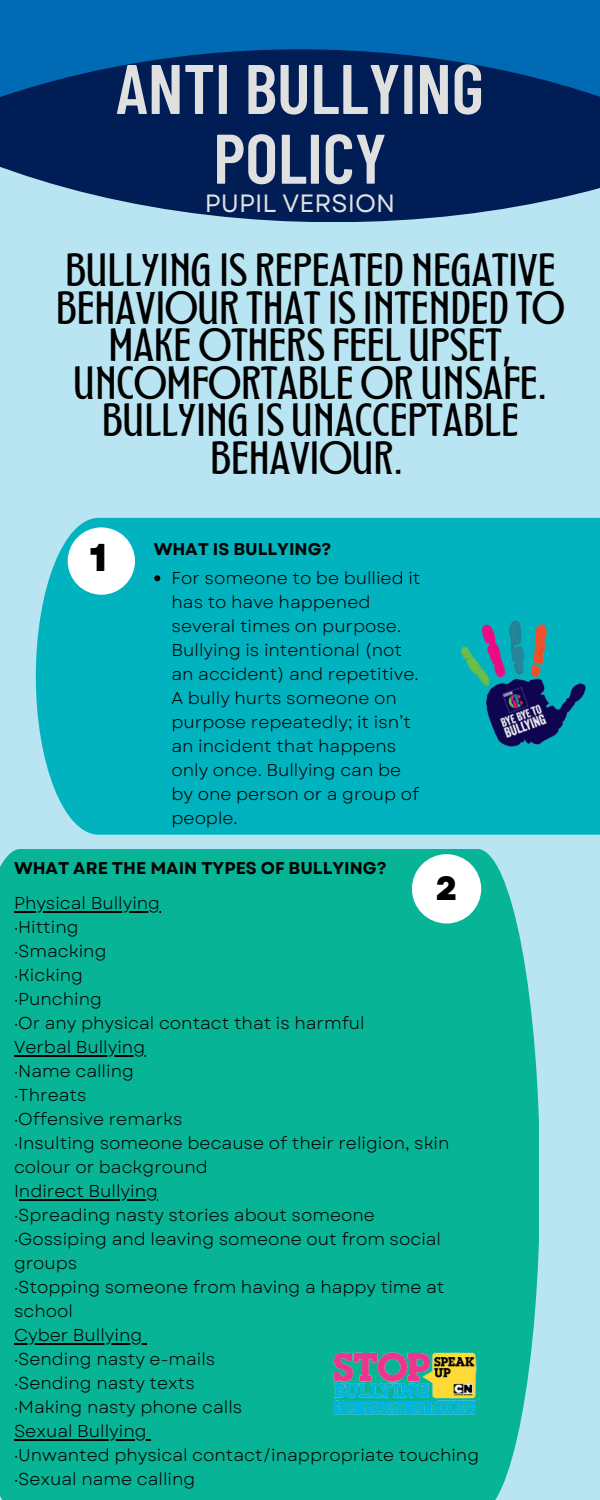
<style>
.page{position:relative;width:600px;height:1500px;background:#b9e4f2}
.page>*{position:absolute;margin:0;border:0;box-sizing:border-box;transform-origin:0 0}
.t1{font:600 70px/69.8px "Barlow Condensed";color:#e0e0e0;text-align:center}
.t2{font:800 38.7px "Garet";color:#000}
.t3{font:37.5px/37.5px "Montagna LTD";color:#000;text-align:center}
.t4{font:800 33.5px "Garet";color:#000}
.t5{font:25px "Garet";color:#e0e0e0}
.t6{font:17.2px/24px "Garet";color:#000}
.t7{font:700 17px "Garet";color:#000}
</style>
<div class="page">
<div style="left:36px;top:518px;width:564px;height:317px;background:#00b3bf"></div>
<div style="left:0;top:849px;width:539px;height:651px;background:#08b496"></div>
<div style="left:68px;top:527px;width:67px;height:68px;background:#fff;border-radius:50%"></div>
<div style="left:412px;top:854px;width:69px;height:69px;background:#fff;border-radius:50%"></div>
<div style="left:0;top:0;width:600px;height:222px;background:#001d55"></div>
<svg style="left:0;top:0;width:600px;height:97px;fill:#006ab4"></svg>
<svg style="left:154px;top:575px;width:6px;height:6px"></svg>
<hr style="left:14px;top:911px;width:146px;height:1px;background:#000">
<hr style="left:14px;top:1055px;width:131px;height:1px;background:#000">
<hr style="left:19px;top:1199px;width:139px;height:1px;background:#000">
<hr style="left:14px;top:1343px;width:128px;height:1px;background:#000">
<hr style="left:14px;top:1439px;width:133px;height:1px;background:#000">
<img style="left:412px;top:621px;width:188px;height:125px">
<img style="left:310px;top:1326px;width:189px;height:114px">
<h1 class="t1" style="left:116px;top:49px;width:370px">ANTI BULLYING<br>POLICY</h1>
<h3 class="t5" style="left:205px;top:188px;width:192px">PUPIL VERSION</h3>
<h3 class="t3" style="left:56px;top:252px;width:510px">BULLYING IS REPEATED NEGATIVE<br>BEHAVIOUR THAT IS INTENDED TO<br>MAKE OTHERS FEEL UPSET,<br>UNCOMFORTABLE OR UNSAFE.<br>BULLYING IS UNACCEPTABLE<br>BEHAVIOUR.</h3>
<h2 class="t2" style="left:90px;top:533px;width:19px">1</h2>
<p class="t7" style="left:154px;top:539px;width:179px">WHAT IS BULLYING?</p>
<p class="t6" style="left:172px;top:567px;width:250px">For someone to be bullied it has to have happened several times on purpose.<br>Bullying is intentional (not an accident) and repetitive.<br>A bully hurts someone on purpose repeatedly; it isn’t an incident that happens only once. Bullying can be by one person or a group of people.</p>
<p class="t7" style="left:14px;top:858px;width:374px">WHAT ARE THE MAIN TYPES OF BULLYING?</p>
<h3 class="t4" style="left:436px;top:867px;width:23px">2</h3>
<p class="t6" style="left:14px;top:916px;width:467px">·Hitting<br>·Smacking<br>·Kicking<br>·Punching<br>·Or any physical contact that is harmful<br>Verbal Bullying<br>·Name calling<br>·Threats<br>·Offensive remarks<br>·Insulting someone because of their religion, skin colour or background<br>Indirect Bullying<br>·Spreading nasty stories about someone<br>·Gossiping and leaving someone out from social groups<br>·Stopping someone from having a happy time at school<br>Cyber Bullying<br>·Sending nasty e-mails<br>·Sending nasty texts<br>·Making nasty phone calls<br>Sexual Bullying<br>·Unwanted physical contact/inappropriate touching ·Sexual name calling</p>
<p class="t6" style="left:14px;top:892px;width:148px">Physical Bullying</p>
</div>
